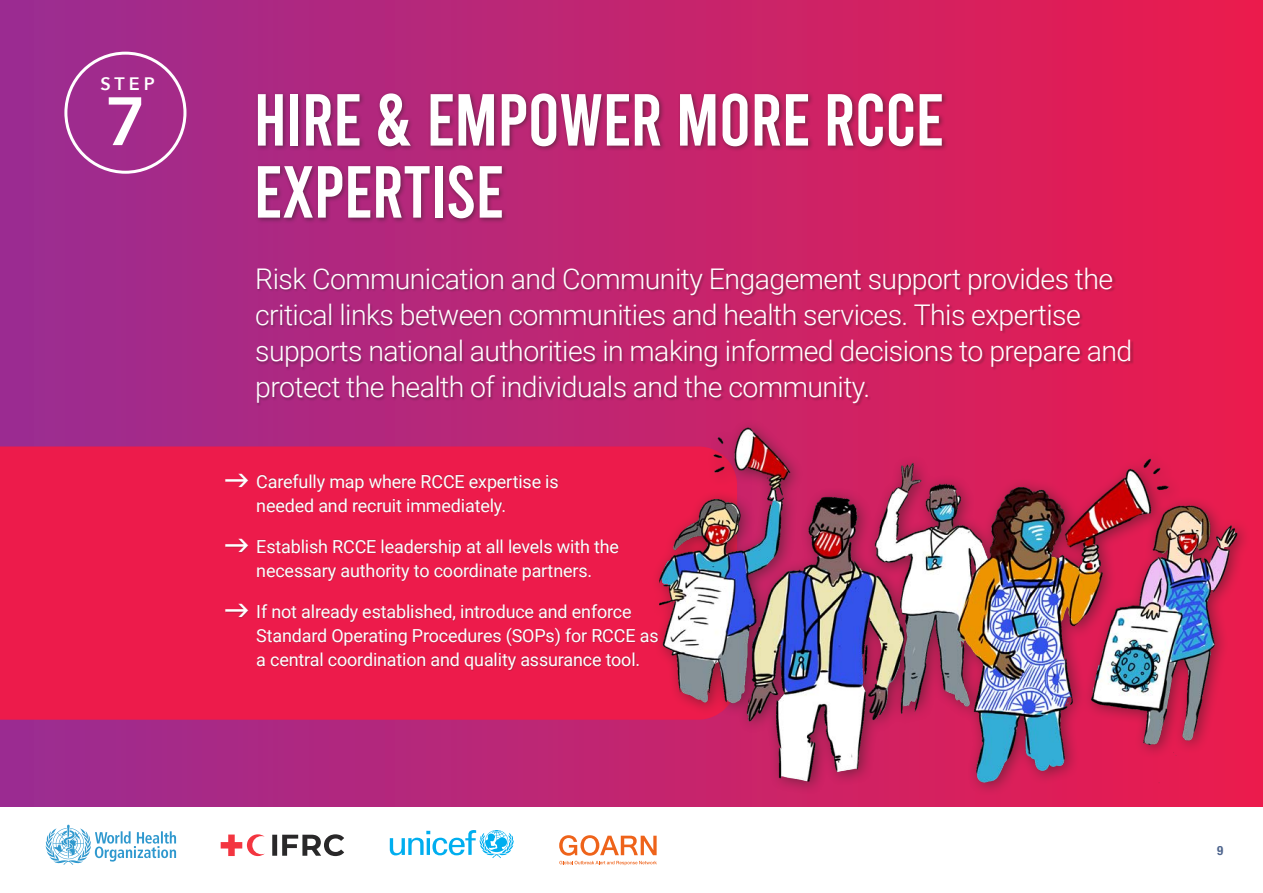
<style>
.page{position:relative;width:1263px;height:893px;background:#fff}
.page>*{position:absolute;margin:0;border:0;box-sizing:border-box;transform-origin:0 0}
.t1{font:73.5px/72px "Bebas";letter-spacing:-.01em;color:#fff}
.t2{font:600 67.5px "Avenir Next";color:#fff}
.t3{font:300 28.5px/36px "Roboto";letter-spacing:-.02em;color:#fff}
.t4{font:18px/24px "Roboto";letter-spacing:-.01em;color:#fff}
.t5{font:600 18px "Avenir Next";color:#fff}
.t6{font:700 condensed 12.75px "Helvetica Neue LT Std";color:#4f658e}
</style>
<div class="page">
<div style="left:0;top:0;width:1263px;height:807px;background:linear-gradient(to right,#9b2e92,#eb1b4c)"></div>
<div style="left:0;top:446px;width:649px;height:274px;background:#ed1b4b"></div>
<div style="left:64px;top:52px;width:122px;height:122px;border:3px solid #fff;border-radius:50%"></div>
<div style="left:226px;top:474px;width:433px;height:197px;background:#231f20;opacity:.3"></div>
<div style="left:255px;top:91px;width:693px;height:133px;background:#231f20;opacity:.5"></div>
<div style="left:256px;top:267px;width:878px;height:139px;background:#231f20;opacity:.3"></div>
<div style="left:649px;top:418px;width:603px;height:379px;background:#231f20;opacity:.5"></div>
<img style="left:659px;top:364px;width:586px;height:443px">
<svg style="left:46px;top:825px;width:130px;height:40px"></svg>
<svg style="left:272px;top:834px;width:72px;height:22px"></svg>
<svg style="left:221px;top:834px;width:44px;height:22px"></svg>
<svg style="left:390px;top:830px;width:124px;height:28px"></svg>
<svg style="left:559px;top:835px;width:98px;height:30px"></svg>
<svg style="left:226px;top:474px;width:22px;height:13px"></svg>
<svg style="left:226px;top:539px;width:22px;height:13px"></svg>
<svg style="left:226px;top:604px;width:22px;height:13px"></svg>
<p class="t5" style="left:100px;top:68px;width:56px">STEP</p>
<p class="t2" style="left:105px;top:64px;width:43px">7</p>
<p class="t1" style="left:254px;top:84px;width:685px">HIRE &amp; EMPOWER MORE RCCE<br>EXPERTISE</p>
<p class="t3" style="left:255px;top:260px;width:879px">Risk Communication and Community Engagement support provides the critical links between communities and health services. This expertise supports national authorities in making informed decisions to prepare and protect the health of individuals and the community.</p>
<p class="t4" style="left:256px;top:469px;width:304px">Carefully map where RCCE expertise is needed and recruit immediately.</p>
<p class="t4" style="left:256px;top:534px;width:364px">Establish RCCE leadership at all levels with the necessary authority to coordinate partners.</p>
<p class="t4" style="left:256px;top:599px;width:404px">If not already established, introduce and enforce<br>Standard Operating Procedures (SOPs) for RCCE as a central coordination and quality assurance tool.</p>
<p class="t6" style="left:1217px;top:842px;width:8px">9</p>
</div>
